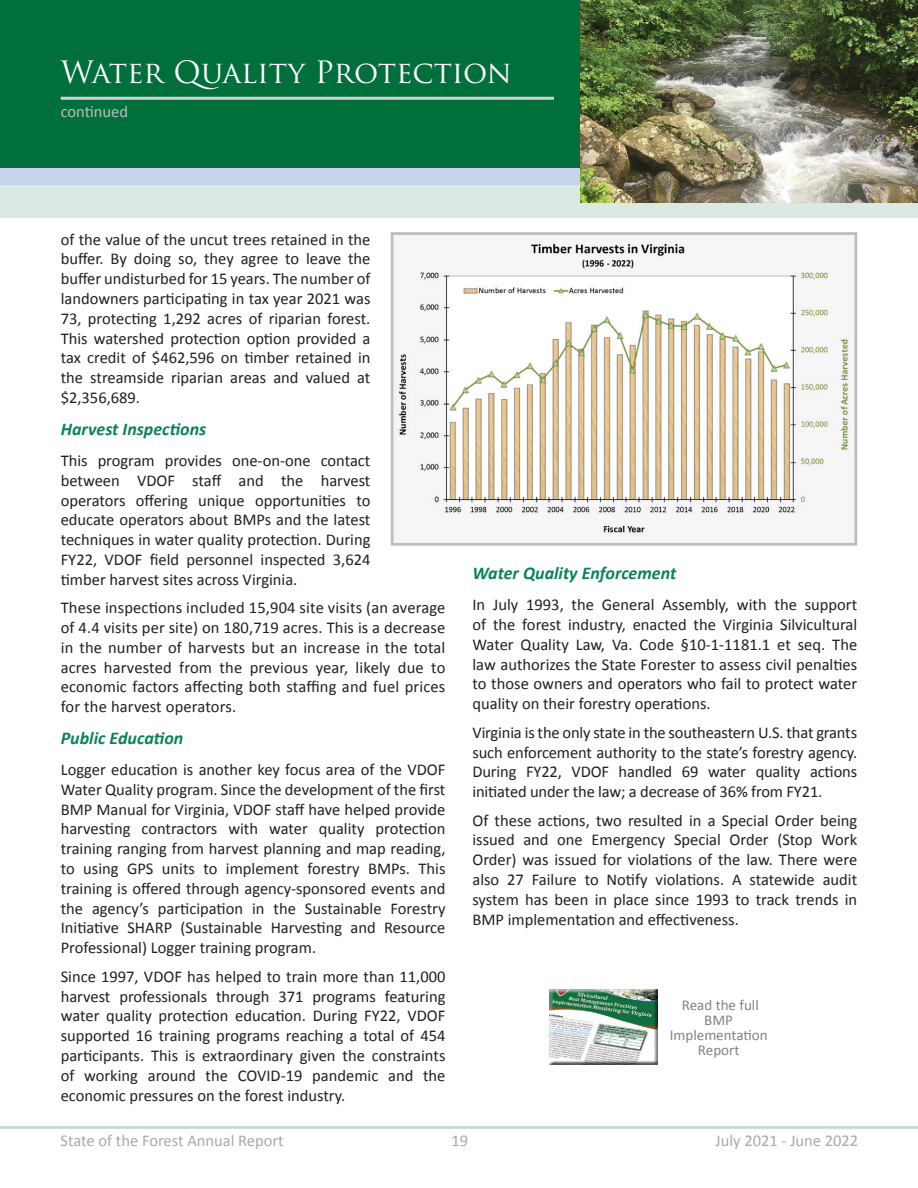
<style>
.page{position:relative;width:918px;height:1188px;background:#fff}
.page>*{position:absolute;margin:0;border:0;box-sizing:border-box;transform-origin:0 0}
.t1{font:30px "Trajan Pro";color:#fff}
.t2{font:italic 700 18px "Calibri";color:#0b8256}
.t3{font:16.5px/19.8px "Calibri";color:#231f20;text-align:justify}
.t4{font:16.5px "Calibri";color:#a8a9ad}
.t5{font:16.5px "Calibri";color:#bcbdc0}
.t6{font:15px/15px "Calibri";color:#808285;text-align:center}
</style>
<div class="page">
<div style="left:0;top:0;width:918px;height:202px;background:#006f3c"></div>
<div style="left:0;top:168px;width:918px;height:25px;background:#c6d3eb"></div>
<div style="left:0;top:186px;width:918px;height:32px;background:#dae9e1"></div>
<hr style="left:0;top:1127px;width:918px;height:2px;background:#bbd7c9">
<hr style="left:61px;top:97px;width:493px;height:3px;background:#d1d2d4">
<hr style="left:0;top:1126px;width:918px;height:2px;background:#bbd7c9">
<div style="left:547px;top:987px;width:115px;height:82px;background:#231f20;opacity:.75"></div>
<img style="left:580px;top:0;width:338px;height:202px">
<img style="left:395px;top:236px;width:456px;height:306px">
<div style="left:391px;top:232px;width:466px;height:314px;border:3px solid #bcbdc0"></div>
<h1 class="t1" style="left:61px;top:53px;width:452px">Water Quality Protection</h1>
<p class="t5" style="left:61px;top:101px;width:69px">continued</p>
<p class="t3" style="left:61px;top:228px;width:311px">of the value of the uncut trees retained in the buffer. By doing so, they agree to leave the buffer undisturbed for 15 years. The number of landowners participating in tax year 2021 was 73, protecting 1,292 acres of riparian forest.<br>This watershed protection option provided a tax credit of $462,596 on timber retained in the streamside riparian areas and valued at $2,356,689.</p>
<p class="t2" style="left:61px;top:418px;width:147px">Harvest Inspections</p>
<p class="t3" style="left:61px;top:450px;width:311px">This program provides one-on-one contact between VDOF staff and the harvest operators offering unique opportunities to educate operators about BMPs and the latest techniques in water quality protection. During FY22, VDOF field personnel inspected 3,624 timber harvest sites across Virginia.</p>
<p class="t3" style="left:61px;top:597px;width:386px">These inspections included 15,904 site visits (an average of 4.4 visits per site) on 180,719 acres. This is a decrease in the number of harvests but an increase in the total acres harvested from the previous year, likely due to economic factors affecting both staffing and fuel prices for the harvest operators.</p>
<p class="t2" style="left:61px;top:727px;width:124px">Public Education</p>
<p class="t3" style="left:61px;top:759px;width:386px">Logger education is another key focus area of the VDOF Water Quality program. Since the development of the first BMP Manual for Virginia, VDOF staff have helped provide harvesting contractors with water quality protection training ranging from harvest planning and map reading, to using GPS units to implement forestry BMPs. This training is offered through agency-sponsored events and the agency’s participation in the Sustainable Forestry Initiative SHARP (Sustainable Harvesting and Resource Professional) Logger training program.</p>
<p class="t3" style="left:61px;top:966px;width:386px">Since 1997, VDOF has helped to train more than 11,000 harvest professionals through 371 programs featuring water quality protection education. During FY22, VDOF supported 16 training programs reaching a total of 454 participants. This is extraordinary given the constraints of working around the COVID-19 pandemic and the economic pressures on the forest industry.</p>
<p class="t2" style="left:472px;top:562px;width:205px">Water Quality Enforcement</p>
<p class="t3" style="left:472px;top:594px;width:386px">In July 1993, the General Assembly, with the support of the forest industry, enacted the Virginia Silvicultural Water Quality Law, Va. Code §10-1-1181.1 et seq. The law authorizes the State Forester to assess civil penalties to those owners and operators who fail to protect water quality on their forestry operations.</p>
<p class="t3" style="left:472px;top:722px;width:386px">Virginia is the only state in the southeastern U.S. that grants such enforcement authority to the state’s forestry agency.<br>During FY22, VDOF handled 69 water quality actions initiated under the law; a decrease of 36% from FY21.</p>
<p class="t3" style="left:472px;top:809px;width:386px">Of these actions, two resulted in a Special Order being issued and one Emergency Special Order (Stop Work Order) was issued for violations of the law. There were also 27 Failure to Notify violations. A statewide audit system has been in place since 1993 to track trends in BMP implementation and effectiveness.</p>
<p class="t6" style="left:670px;top:997px;width:99px">Read the full<br>BMP<br>Implementation<br>Report</p>
<p class="t4" style="left:60px;top:1131px;width:225px">State of the Forest Annual Report</p>
<p class="t4" style="left:451px;top:1131px;width:18px">19</p>
<p class="t4" style="left:715px;top:1131px;width:144px">July 2021 - June 2022</p>
</div>
